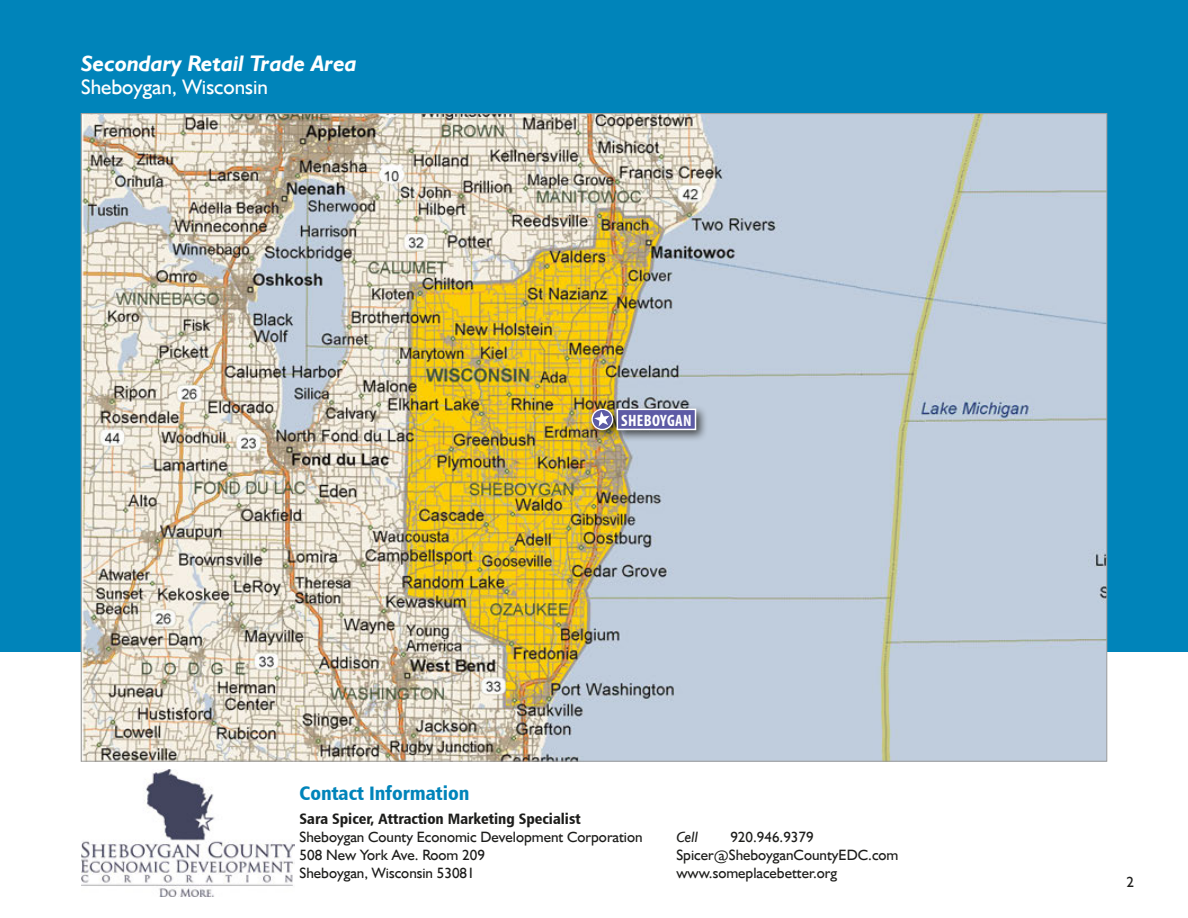
<style>
.page{position:relative;width:1188px;height:918px;background:#fff}
.page>*{position:absolute;margin:0;border:0;box-sizing:border-box;transform-origin:0 0}
.t1{font:italic 700 22.5px "Humanist 521 TL";color:#fff}
.SubHeader{font:21px "Humanist 521 TL";color:#fff}
.PageTitles{font:19.5px "Humanist 777 BT Black Condensed B";color:#0084ba}
.BlueTitles{font:700 condensed 16.5px "Myriad Pro";letter-spacing:.02em;color:#fff}
.BodyText{font:15px "Humanist 521 TL";color:#1d1d1b}
.BodyText-2{font:15px "Humanist 777 BT Black Condensed B";color:#1d1d1b}
.BodyText-3{font:italic 15px "Humanist 521 TL";color:#1d1d1b}
</style>
<div class="page">
<div style="left:0;top:0;width:1188px;height:651px;background:#0084ba"></div>
<img style="left:83px;top:115px;width:1022px;height:644px">
<img style="left:81px;top:769px;width:213px;height:127px">
<div style="left:587px;top:405px;width:38px;height:37px;background:#1d1d1b;opacity:.75"></div>
<img style="left:591px;top:409px;width:22px;height:21px;border-radius:11px">
<svg style="left:593px;top:410px;width:19px;height:19px"></svg>
<img style="left:594px;top:411px;width:16px;height:16px">
<div style="left:612px;top:404px;width:96px;height:38px;background:#1d1d1b;opacity:.75"></div>
<div style="left:617px;top:409px;width:79px;height:20px;background:#5d5ba5"></div>
<div style="left:617px;top:409px;width:79px;height:21px;border:2px solid #fff"></div>
<p class="t1" style="left:81px;top:49px;width:277px">Secondary Retail Trade Area</p>
<p class="SubHeader" style="left:81px;top:74px;width:189px">Sheboygan, Wisconsin</p>
<p class="BlueTitles" style="left:621px;top:410px;width:72px">SHEBOYGAN</p>
<p class="PageTitles" style="left:300px;top:781px;width:172px">Contact Information</p>
<p class="BodyText-2" style="left:300px;top:810px;width:283px">Sara Spicer, Attraction Marketing Specialist</p>
<p class="BodyText" style="left:300px;top:828px;width:345px">Sheboygan County Economic Development Corporation</p>
<p class="BodyText" style="left:300px;top:846px;width:187px">508 New York Ave. Room 209</p>
<p class="BodyText" style="left:300px;top:864px;width:177px">Sheboygan, Wisconsin 53081</p>
<p class="BodyText-3" style="left:676px;top:828px;width:23px">Cell</p>
<p class="BodyText" style="left:730px;top:828px;width:85px">920.946.9379</p>
<p class="BodyText" style="left:676px;top:846px;width:224px">Spicer@SheboyganCountyEDC.com</p>
<p class="BodyText" style="left:676px;top:864px;width:162px">www.someplacebetter.org</p>
<p class="BodyText" style="left:1126px;top:872px;width:9px">2</p>
</div>
